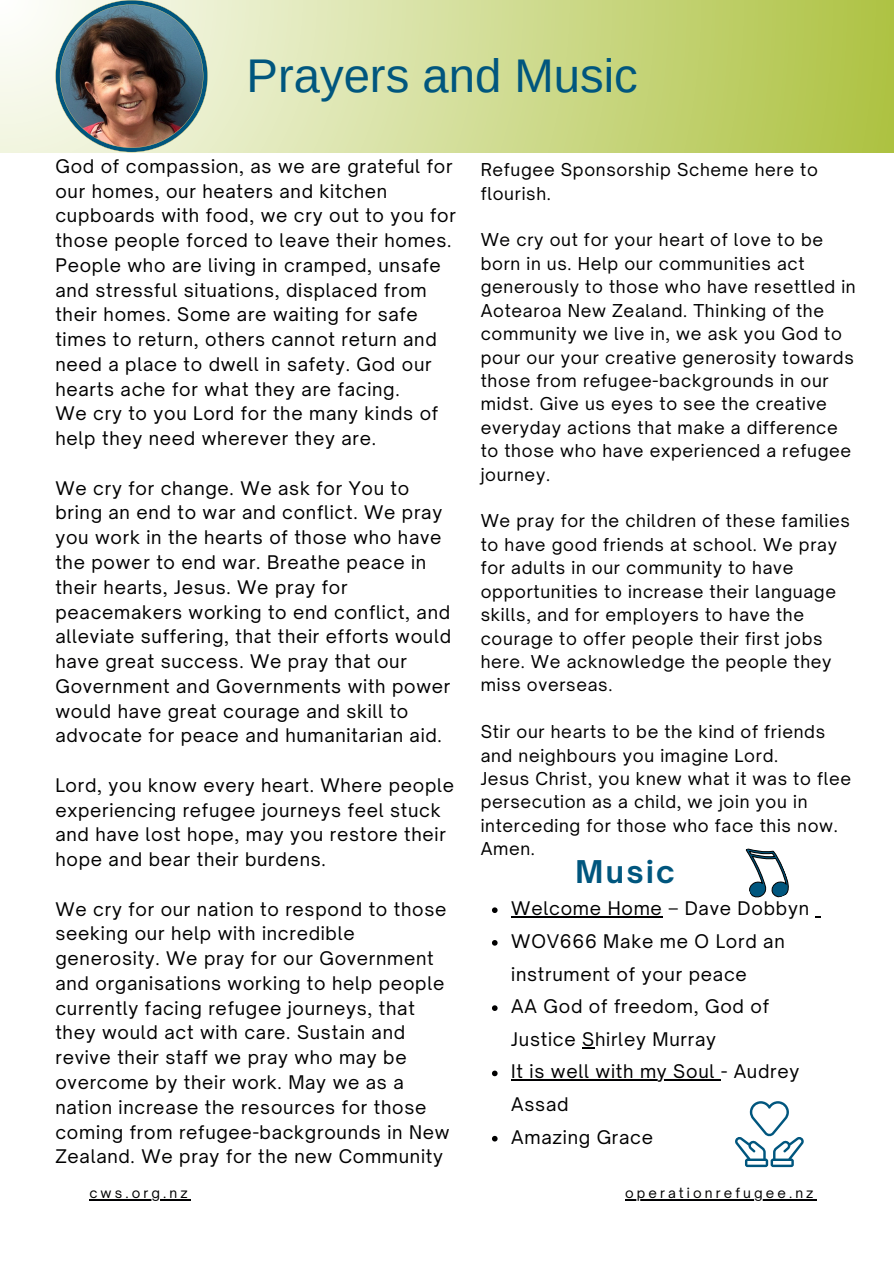
<style>
.page{position:relative;width:894px;height:1264px;background:#fff}
.page>*{position:absolute;margin:0;border:0;box-sizing:border-box;transform-origin:0 0}
.t1{font:47.25px "Arimo";color:#00567e}
.t2{font:700 30px "Open Sauce One";letter-spacing:.08em;color:#00567e}
.t3{font:18px/24.8px "Open Sauce One";letter-spacing:.04em;color:#000001}
.t4{font:16.95px/23.4px "Open Sauce One";letter-spacing:.04em;color:#000001}
.t5{font:13.5px "Open Sauce One";letter-spacing:.23em;color:#000001}
</style>
<div class="page">
<svg style="left:0;top:0;width:893px;height:152px"></svg>
<svg style="left:745px;top:848px;width:44px;height:50px"></svg>
<svg style="left:735px;top:1101px;width:69px;height:66px"></svg>
<img style="left:55px;top:0;width:153px;height:152px">
<svg style="left:492px;top:907px;width:5px;height:6px"></svg>
<hr style="left:511px;top:916px;width:151px;height:1px;background:#000001">
<svg style="left:492px;top:940px;width:5px;height:5px"></svg>
<svg style="left:492px;top:1005px;width:5px;height:5px"></svg>
<svg style="left:582px;top:1047px;width:13px;height:1px"></svg>
<svg style="left:492px;top:1070px;width:5px;height:6px"></svg>
<hr style="left:511px;top:1079px;width:209px;height:1px;background:#000001">
<svg style="left:492px;top:1135px;width:5px;height:6px"></svg>
<hr style="left:89px;top:1199px;width:102px;height:1px;background:#000001">
<hr style="left:625px;top:1199px;width:191px;height:1px;background:#000001">
<p class="t1" style="left:246px;top:49px;width:393px">Prayers and Music</p>
<h3 class="t3" style="left:55px;top:153px;width:402px">God of compassion, as we are grateful for our homes, our heaters and kitchen cupboards with food, we cry out to you for those people forced to leave their homes.<br>People who are living in cramped, unsafe and stressful situations, displaced from their homes. Some are waiting for safe times to return, others cannot return and need a place to dwell in safety. God our hearts ache for what they are facing.<br>We cry to you Lord for the many kinds of help they need wherever they are.</h3>
<h3 class="t3" style="left:55px;top:475px;width:397px">We cry for change. We ask for You to bring an end to war and conflict. We pray you work in the hearts of those who have the power to end war. Breathe peace in their hearts, Jesus. We pray for peacemakers working to end conflict, and alleviate suffering, that their efforts would have great success. We pray that our Government and Governments with power would have great courage and skill to advocate for peace and humanitarian aid.</h3>
<h3 class="t3" style="left:55px;top:772px;width:400px">Lord, you know every heart. Where people experiencing refugee journeys feel stuck and have lost hope, may you restore their hope and bear their burdens.</h3>
<h3 class="t3" style="left:55px;top:896px;width:395px">We cry for our nation to respond to those seeking our help with incredible generosity. We pray for our Government and organisations working to help people currently facing refugee journeys, that they would act with care. Sustain and revive their staff we pray who may be overcome by their work. May we as a nation increase the resources for those coming from refugee-backgrounds in New Zealand. We pray for the new Community</h3>
<h3 class="t3" style="left:511px;top:896px;width:299px">Welcome Home – Dave Dobbyn</h3>
<p class="t4" style="left:480px;top:158px;width:338px">Refugee Sponsorship Scheme here to flourish.</p>
<h1 class="t4" style="left:480px;top:228px;width:376px">We cry out for your heart of love to be born in us. Help our communities act generously to those who have resettled in Aotearoa New Zealand. Thinking of the community we live in, we ask you God to pour our your creative generosity towards those from refugee-backgrounds in our midst. Give us eyes to see the creative everyday actions that make a difference to those who have experienced a refugee journey.</h1>
<h3 class="t4" style="left:480px;top:509px;width:371px">We pray for the children of these families to have good friends at school. We pray for adults in our community to have opportunities to increase their language skills, and for employers to have the courage to offer people their first jobs here. We acknowledge the people they miss overseas.</h3>
<h3 class="t4" style="left:480px;top:720px;width:372px">Stir our hearts to be the kind of friends and neighbours you imagine Lord.<br>Jesus Christ, you knew what it was to flee persecution as a child, we join you in interceding for those who face this now.<br>Amen.</h3>
<p class="t2" style="left:575px;top:853px;width:101px">Music</p>
<p class="t3" style="left:511px;top:924px;width:275px;line-height:32.7px">WOV666 Make me O Lord an instrument of your peace</p>
<h2 class="t3" style="left:511px;top:989px;width:259px;line-height:32.7px">AA God of freedom, God of<br>Justice Shirley Murray</h2>
<p class="t3" style="left:511px;top:1055px;width:289px;line-height:32.7px">It is well with my Soul - Audrey<br>Assad</p>
<p class="t3" style="left:511px;top:1124px;width:143px">Amazing Grace</p>
<p class="t5" style="left:89px;top:1184px;width:100px">cws.org.nz</p>
<p class="t5" style="left:625px;top:1184px;width:190px">operationrefugee.nz</p>
</div>
